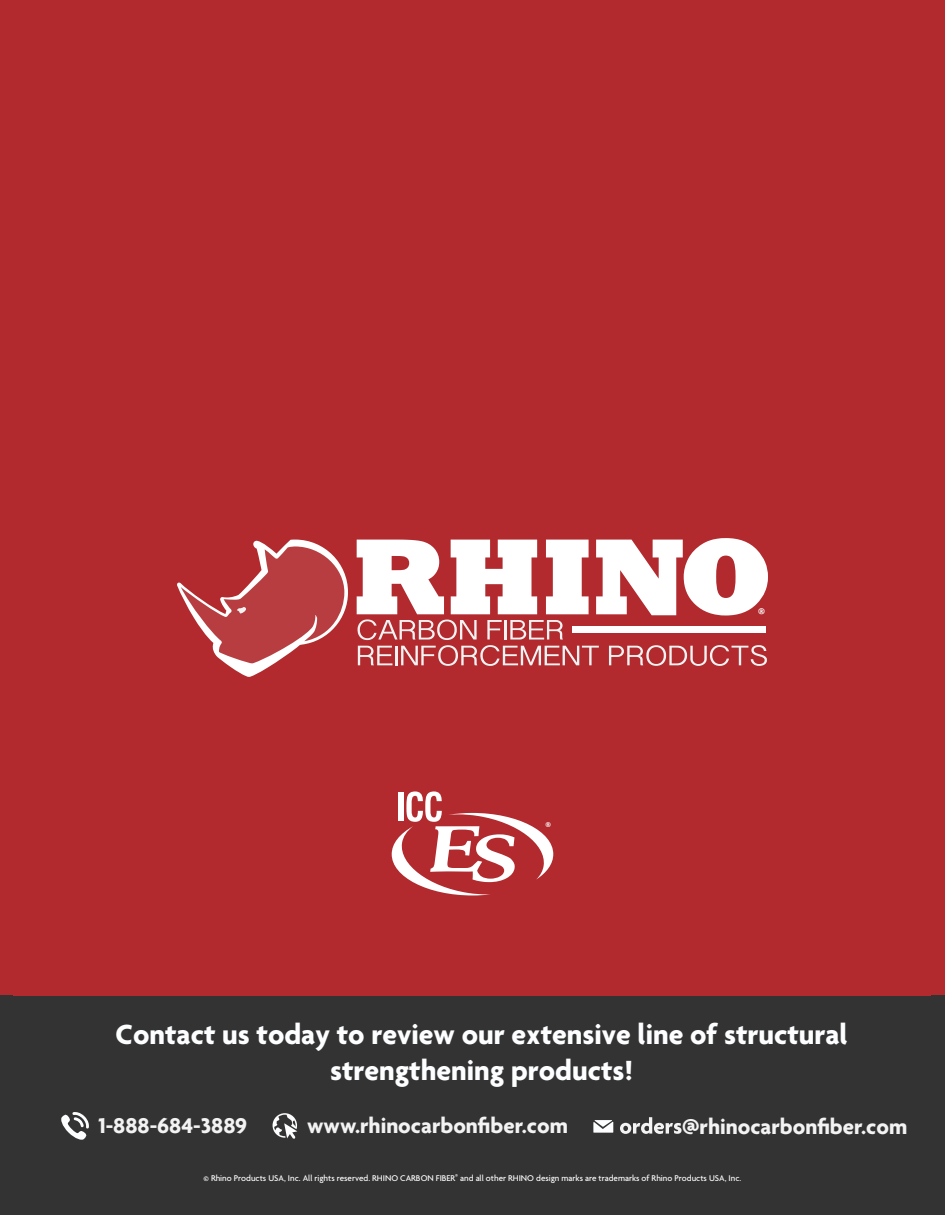
<style>
.page{position:relative;width:945px;height:1215px;background:#b22a2e}
.page>*{position:absolute;margin:0;border:0;box-sizing:border-box;transform-origin:0 0}
.t1{font:700 30px/36px "Agenda";color:#fdfeff;text-align:center}
.t2{font:700 22.95px "Agenda";color:#f3f3f3}
.t3{font:700 15px "Agenda";color:#fdfeff}
.t4{font:700 12px "Agenda";color:#fdfeff}
.t5{font:500 9px "Agenda";color:#fff}
</style>
<div class="page">
<div style="left:0;top:996px;width:945px;height:219px;background:#333"></div>
<div style="left:14px;top:14px;width:918px;height:1090px;background:#b22a2e"></div>
<div style="left:14px;top:997px;width:918px;height:204px;background:#333"></div>
<svg style="left:273px;top:1113px;width:24px;height:26px"></svg>
<svg style="left:620px;top:1117px;width:62px;height:17px"></svg>
<svg style="left:61px;top:1112px;width:28px;height:28px"></svg>
<svg style="left:593px;top:1120px;width:20px;height:13px"></svg>
<svg style="left:177px;top:540px;width:171px;height:137px"></svg>
<svg style="left:357px;top:538px;width:411px;height:128px"></svg>
<div style="left:572px;top:627px;width:193px;height:6px;background:#fff"></div>
<svg style="left:392px;top:791px;width:161px;height:104px"></svg>
<h3 class="t4" style="left:546px;top:820px;width:7px">®</h3>
<h3 class="t3" style="left:758px;top:606px;width:8px">®</h3>
<h1 class="t1" style="left:116px;top:1018px;width:734px">Contact us today to review our extensive line of structural strengthening products!</h1>
<h2 class="t2" style="left:99px;top:1114px;width:150px">1-888-684-3889</h2>
<h2 class="t2" style="left:307px;top:1113px;width:262px">www.rhinocarbonfiber.com</h2>
<h2 class="t2" style="left:682px;top:1114px;width:227px">@rhinocarbonfiber.com</h2>
<p class="t5" style="left:203px;top:1173px;width:539px">© Rhino Products USA, Inc. All rights reserved. RHINO CARBON FIBER<sup>®</sup> and all other RHINO design marks are trademarks of Rhino Products USA, Inc.</p>
</div>
